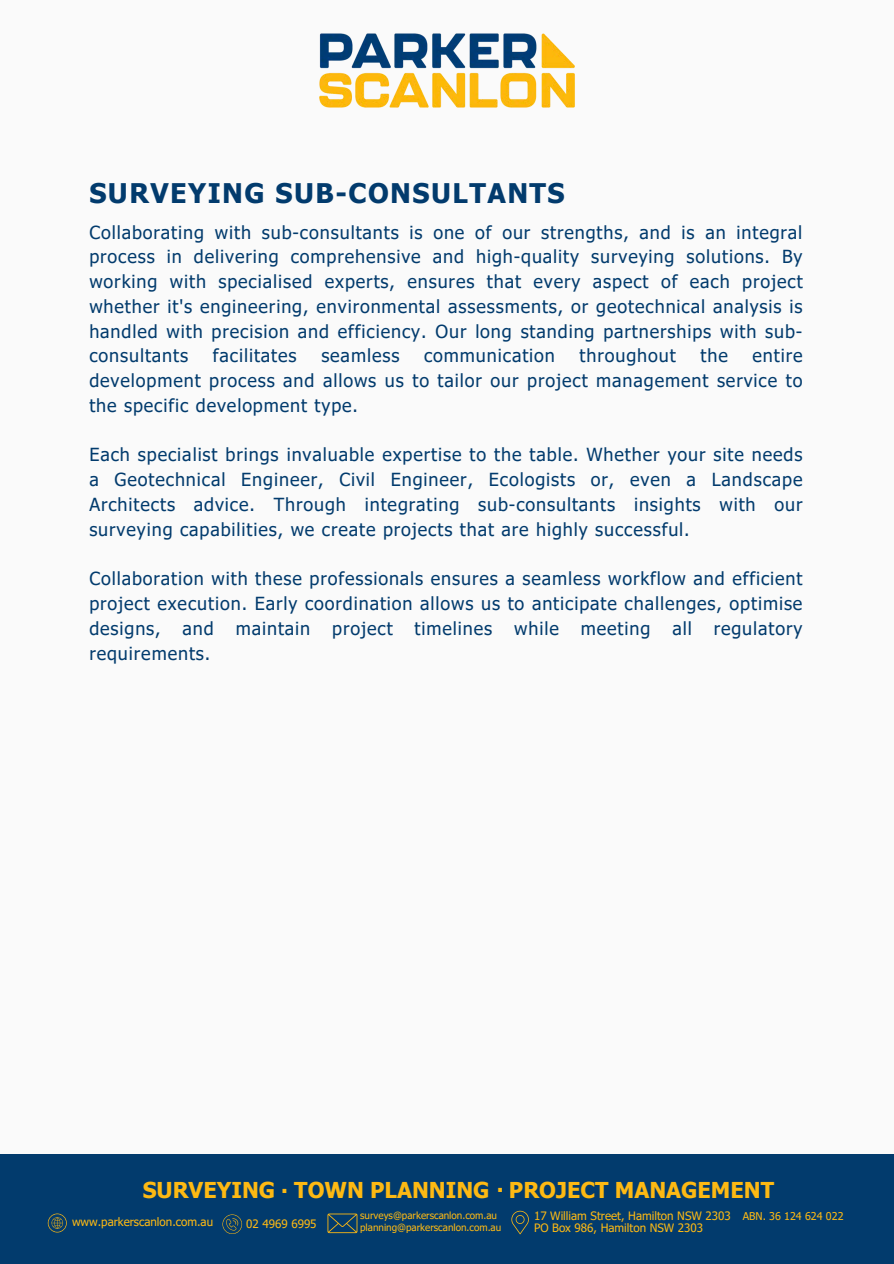
<style>
.page{position:relative;width:894px;height:1264px;background:#fff}
.page>*{position:absolute;margin:0;border:0;box-sizing:border-box;transform-origin:0 0}
.t1{font:700 27px "Tahoma";letter-spacing:.055em;color:#023b6d}
.t2{font:700 21.9px "Tahoma";color:#fdb913}
.t3{font:18px/24.8px "Tahoma";letter-spacing:.05em;color:#023b6d;text-align:justify}
.t4{font:11.55px/12.6px "Tahoma";color:#fdb913}
.t5{font:10.65px "Tahoma";color:#fdb913}
.t6{font:9.9px/11.6px "Tahoma";color:#fdb913}
</style>
<div class="page">
<div style="left:0;top:0;width:893px;height:1263px;background:#fafafa"></div>
<div style="left:0;top:1154px;width:893px;height:109px;background:#023b6d"></div>
<svg style="left:48px;top:1213px;width:19px;height:19px"></svg>
<svg style="left:222px;top:1214px;width:20px;height:19px"></svg>
<svg style="left:511px;top:1210px;width:17px;height:24px"></svg>
<svg style="left:327px;top:1213px;width:30px;height:19px"></svg>
<img style="left:319px;top:33px;width:256px;height:75px">
<p class="t1" style="left:89px;top:176px;width:476px">SURVEYING SUB-CONSULTANTS</p>
<p class="t3" style="left:89px;top:219px;width:714px">Collaborating with sub-consultants is one of our strengths, and is an integral process in delivering comprehensive and high-quality surveying solutions. By working with specialised experts, ensures that every aspect of each project whether it's engineering, environmental assessments, or geotechnical analysis is handled with precision and efficiency. Our long standing partnerships with sub&shy;consultants</p>
<p class="t3" style="left:213px;top:343px;width:85px">facilitates</p>
<p class="t3" style="left:321px;top:343px;width:79px">seamless</p>
<p class="t3" style="left:424px;top:343px;width:132px">communication</p>
<p class="t3" style="left:579px;top:343px;width:98px">throughout</p>
<p class="t3" style="left:700px;top:343px;width:29px">the</p>
<p class="t3" style="left:89px;top:343px;width:714px;text-indent:663px">entire development process and allows us to tailor our project management service to the specific development type.</p>
<p class="t3" style="left:89px;top:442px;width:714px">Each specialist brings invaluable expertise to the table. Whether your site needs a Geotechnical Engineer, Civil Engineer, Ecologists or, even a Landscape Architects advice. Through integrating sub-consultants insights with our surveying capabilities, we create projects that are highly successful.</p>
<p class="t3" style="left:89px;top:565px;width:714px">Collaboration with these professionals ensures a seamless workflow and efficient project execution. Early coordination allows us to anticipate challenges, optimise designs, and maintain project timelines while meeting all regulatory requirements.</p>
<p class="t2" style="left:143px;top:1176px;width:134px">SURVEYING</p>
<h1 class="t2" style="left:281px;top:1171px;width:8px">.</h1>
<p class="t2" style="left:294px;top:1176px;width:481px">TOWN PLANNING . PROJECT MANAGEMENT</p>
<p class="t5" style="left:742px;top:1209px;width:102px">ABN. 36 124 624 022</p>
<p class="t4" style="left:72px;top:1215px;width:143px">www.parkerscanlon.com.au</p>
<p class="t4" style="left:246px;top:1217px;width:72px">02 4969 6995</p>
<p class="t4" style="left:534px;top:1208px;width:198px">17 William Street, Hamilton NSW 2303<br>PO Box 986, Hamilton NSW 2303</p>
<p class="t6" style="left:360px;top:1209px;width:143px">surveys@parkerscanlon.com.au planning@parkerscanlon.com.au</p>
</div>
